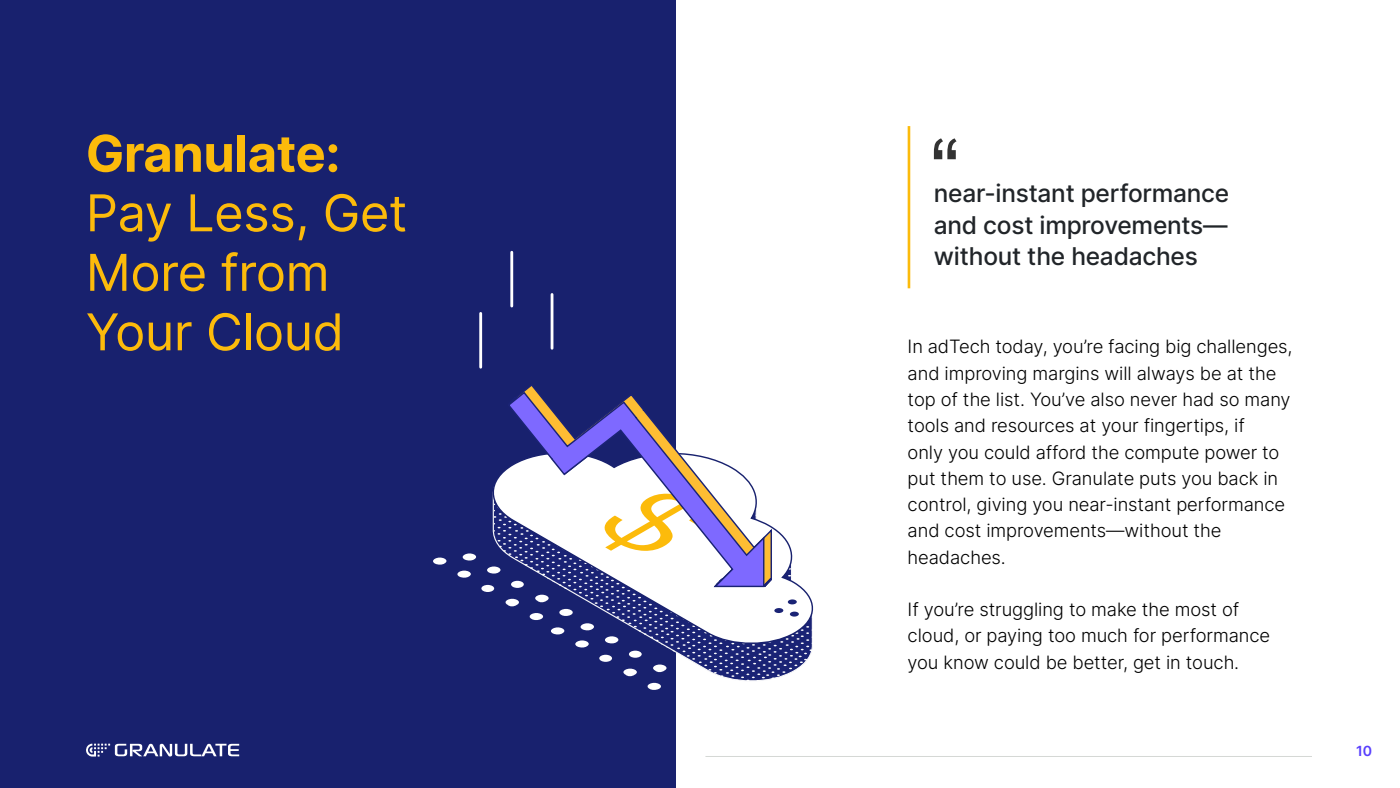
<style>
.page{position:relative;width:1400px;height:788px;background:#fff}
.page>*{position:absolute;margin:0;border:0;box-sizing:border-box;transform-origin:0 0}
.t1{font:50.75px/59.5px "Inter";letter-spacing:-.01em;color:#fcbb0b}
.t2{font:700 50.75px "Inter";letter-spacing:-.01em;color:#fcbb0b}
.t3{font:500 24.5px/31.5px "Inter";letter-spacing:-.01em;color:#212529;text-align:justify}
.t4{font:300 18.38px/26.2px "Inter";letter-spacing:-.005em;color:#000}
.t5{font:600 14px "Inter";color:#583ffd}
</style>
<div class="page">
<div style="left:0;top:0;width:676px;height:788px;background:#18216e"></div>
<hr style="left:551px;top:294px;width:2px;height:54px;background:#fff">
<hr style="left:479px;top:313px;width:3px;height:54px;background:#fff">
<hr style="left:510px;top:252px;width:3px;height:54px;background:#fff">
<svg style="left:462px;top:553px;width:14px;height:8px"></svg>
<svg style="left:433px;top:557px;width:14px;height:8px"></svg>
<svg style="left:457px;top:570px;width:14px;height:8px"></svg>
<div style="left:481px;top:585px;width:13px;height:7px;background:#fff;border-radius:50%"></div>
<svg style="left:486px;top:469px;width:328px;height:221px"></svg>
<svg style="left:526px;top:386px;width:247px;height:201px"></svg>
<svg style="left:507px;top:390px;width:258px;height:197px"></svg>
<hr style="left:705px;top:756px;width:607px;height:1px;background:#d5d8d5">
<hr style="left:908px;top:126px;width:2px;height:162px;background:#fcbb0b">
<svg style="left:934px;top:138px;width:23px;height:21px"></svg>
<svg style="left:86px;top:743px;width:153px;height:13px"></svg>
<h1 class="t2" style="left:86px;top:116px;width:256px">Granulate:</h1>
<h1 class="t1" style="left:86px;top:182px;width:323px">Pay Less, Get<br>More from<br>Your Cloud</h1>
<h2 class="t3" style="left:934px;top:177px;width:297px">near-instant performance and cost improvements— without the headaches</h2>
<p class="t4" style="left:908px;top:333px;width:386px">In adTech today, you’re facing big challenges, and improving margins will always be at the top of the list. You’ve also never had so many tools and resources at your fingertips, if<br>only you could afford the compute power to put them to use. Granulate puts you back in control, giving you near-instant performance and cost improvements—without the headaches.</p>
<p class="t4" style="left:908px;top:596px;width:364px">If you’re struggling to make the most of cloud, or paying too much for performance you know could be better, get in touch.</p>
<p class="t5" style="left:1356px;top:740px;width:18px">10</p>
</div>
